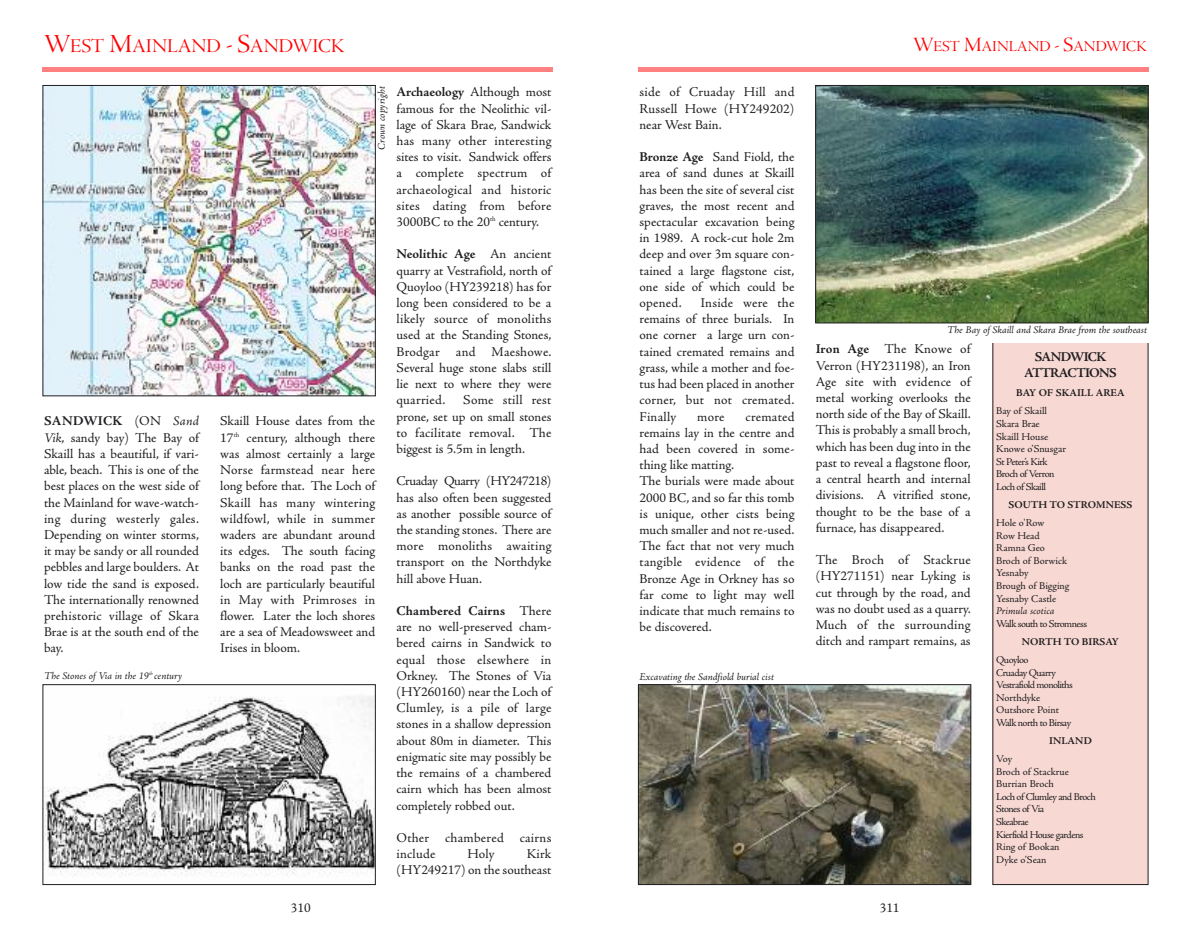
<style>
.page{position:relative;width:1191px;height:936px;background:#fff}
.page>*{position:absolute;margin:0;border:0;box-sizing:border-box;transform-origin:0 0}
.t1{font:20.25px "Adobe Jenson Pro Disp";color:#ff0001}
.t2{font:15.75px "Adobe Jenson Pro Disp";color:#ff0001}
.t3{font:13.5px/16.2px "Adobe Jenson Pro";color:#201e21;text-align:justify}
.t4{font:13.5px/16.2px "Adobe Jenson Pro";letter-spacing:.02em;color:#201e21}
.t5{font:700 13.5px/16.2px "Adobe Jenson Pro";letter-spacing:-.055em;color:#201e21;text-align:center}
.t6{font:10.5px/12.6px "Adobe Jenson Pro";letter-spacing:-.035em;color:#201e21}
.t7{font:italic 10.5px "Adobe Jenson Pro";letter-spacing:-.005em;color:#201e21}
.t8{font:10.5px/12.6px "Adobe Jenson Pro";letter-spacing:-.01em;color:#201e21}
.t9{font:10.5px/12.6px "Adobe Jenson Pro";letter-spacing:-.005em;color:#201e21}
.t10{font:700 10.5px "Adobe Jenson Pro";color:#201e21}
.t11{font:10.5px "Adobe Jenson Pro";letter-spacing:-.055em;color:#201e21}
.s1{font-size:27px}
.s2{font-size:21px}
.s3{font-weight:700}
.s4{font-style:italic}
</style>
<div class="page">
<hr style="left:638px;top:68px;width:510px;height:4px;background:#ff8080">
<img style="left:817px;top:87px;width:329px;height:234px">
<div style="left:815px;top:85px;width:333px;height:238px;border:1px solid #201e21"></div>
<img style="left:640px;top:686px;width:329px;height:196px">
<div style="left:638px;top:684px;width:333px;height:200px;border:1px solid #201e21"></div>
<div style="left:993px;top:342px;width:155px;height:542px;background:#f7d8d2"></div>
<hr style="left:43px;top:68px;width:510px;height:4px;background:#ff8080">
<img style="left:45px;top:87px;width:329px;height:307px">
<div style="left:43px;top:85px;width:333px;height:311px;border:1px solid #201e21"></div>
<img style="left:45px;top:696px;width:329px;height:181px">
<div style="left:43px;top:684px;width:333px;height:200px;border:1px solid #201e21"></div>
<h1 class="t1" style="left:44px;top:39px;width:302px"><span class="s1">W</span>EST <span class="s1">M</span>AINLAND <span class="s1">- S</span>ANDWICK</h1>
<p class="t2" style="left:913px;top:40px;width:235px"><span class="s2">W</span>EST <span class="s2">M</span>AINLAND <span class="s2">- S</span>ANDWICK</p>
<p class="t7" style="left:377px;top:149px;width:64px;rotate:-90deg">Crown copyright</p>
<p class="t3" style="left:44px;top:414px;width:156px"><span class="s3">SANDWICK</span> (ON <span class="s4">Sand Vik</span>, sandy bay) The Bay of Skaill has a beautiful, if vari&shy;able, beach. This is one of the best places on the west side of the Mainland for wave-watch&shy;ing during westerly gales.<br>Depending on winter storms, it may be sandy or all rounded pebbles and large boulders. At low tide the sand is exposed.<br>The internationally renowned prehistoric village of Skara Brae is at the south end of the bay.</p>
<p class="t3" style="left:220px;top:414px;width:156px">Skaill House dates from the 17<sup>th</sup> century, although there was almost certainly a large Norse farmstead near here long before that. The Loch of Skaill has many wintering wildfowl, while in summer waders are abundant around its edges. The south facing banks on the road past the loch are particularly beautiful in May with Primroses in flower. Later the loch shores are a sea of Meadowsweet and Irises in bloom.</p>
<p class="t7" style="left:44px;top:671px;width:140px">The Stones of Via in the 19<sup>th</sup> century</p>
<p class="t3" style="left:396px;top:85px;width:156px"><span class="s3">Archaeology</span> Although most famous for the Neolithic vil&shy;lage of Skara Brae, Sandwick has many other interesting sites to visit. Sandwick offers a complete spectrum of archaeological and historic sites dating from before 3000BC to the 20<sup>th</sup> century.</p>
<p class="t3" style="left:396px;top:247px;width:156px"><span class="s3">Neolithic Age</span> An ancient quarry at Vestrafiold, north of Quoyloo (HY239218) has for long been considered to be a likely source of monoliths used at the Standing Stones, Brodgar and Maeshowe.<br>Several huge stone slabs still lie next to where they were quarried.</p>
<p class="t3" style="left:396px;top:393px;width:156px;text-indent:67px">Some still rest prone, set up on small stones to facilitate removal. The biggest is 5.5m in length.</p>
<p class="t3" style="left:396px;top:474px;width:156px">Cruaday Quarry (HY247218) has also often been suggested as another possible source of the standing stones. There are more monoliths awaiting transport on the Northdyke hill above Huan.</p>
<p class="t3" style="left:396px;top:604px;width:156px"><span class="s3">Chambered Cairns</span> There are no well-preserved cham&shy;bered cairns in Sandwick to equal those elsewhere in Orkney. The Stones of Via (HY260160) near the Loch of Clumley, is a pile of large stones in a shallow depression about 80m in diameter. This enigmatic site may possibly be the remains of a chambered cairn which has been almost completely robbed out.</p>
<p class="t4" style="left:396px;top:831px;width:156px">Other chambered cairns include</p>
<p class="t3" style="left:396px;top:847px;width:156px;text-align:right">Kirk<br>(HY249217) on the southeast</p>
<p class="t3" style="left:467px;top:847px;width:29px">Holy</p>
<p class="t3" style="left:639px;top:85px;width:156px">side of Cruaday Hill and Russell Howe (HY249202) near West Bain.</p>
<p class="t3" style="left:639px;top:150px;width:156px"><span class="s3">Bronze Age</span> Sand Fiold, the area of sand dunes at Skaill has been the site of several cist graves, the most recent and spectacular excavation being in 1989. A rock-cut hole 2m deep and over 3m square con&shy;tained a large flagstone cist, one side of which could be opened.</p>
<p class="t3" style="left:639px;top:296px;width:156px;text-indent:61px">Inside were the remains of three burials. In one corner a large urn con&shy;tained cremated remains and grass, while a mother and foe&shy;tus had been placed in another corner, but not cremated.<br>Finally</p>
<p class="t3" style="left:639px;top:409px;width:156px;text-align:left;text-indent:106px">cremated remains lay in the centre and had been covered in some&shy;thing like matting.<br>The burials were made about<br>2000 BC, and so far this tomb is unique, other cists being much smaller and not re-used.<br>The fact that not very much tangible evidence of the<br>Bronze Age in Orkney has so far come to light may well indicate that much remains to be discovered.</p>
<p class="t3" style="left:697px;top:409px;width:29px">more</p>
<p class="t7" style="left:639px;top:672px;width:136px">Excavating the Sandfiold burial cist</p>
<p class="t7" style="left:947px;top:326px;width:201px">The Bay of Skaill and Skara Brae from the southeast</p>
<p class="t3" style="left:815px;top:342px;width:156px"><span class="s3">Iron Age</span> The Knowe of Verron (HY231198), an Iron Age site with evidence of metal working overlooks the north side of the Bay of Skaill.<br>This is probably a small broch, which has been dug into in the past to reveal a flagstone floor, a central hearth and internal divisions. A vitrified stone, thought to be the base of a furnace, has disappeared.</p>
<p class="t3" style="left:815px;top:553px;width:156px">The Broch of Stackrue (HY271151) near Lyking is cut through by the road, and was no doubt used as a quarry.<br>Much of the surrounding ditch and rampart remains, as</p>
<p class="t5" style="left:1024px;top:350px;width:94px">SANDWICK<br>ATTRACTIONS</p>
<p class="t10" style="left:1016px;top:389px;width:110px">BAY OF SKAILL AREA</p>
<p class="t8" style="left:996px;top:406px;width:71px">Bay of Skaill<br>Skara Brae<br>Skaill House<br>Knowe o’Snusgar<br>St Peter’s Kirk<br>Broch of Verron<br>Loch of Skaill</p>
<p class="t10" style="left:1008px;top:501px;width:125px">SOUTH TO STROMNESS</p>
<p class="t9" style="left:996px;top:517px;width:75px">Hole o'Row<br>Row Head<br>Ramna Geo<br>Broch of Borwick<br>Yesnaby<br>Brough of Bigging<br>Yesnaby Castle</p>
<p class="t7" style="left:996px;top:607px;width:60px">Primula scotica</p>
<p class="t11" style="left:996px;top:619px;width:92px">Walk south to Stromness</p>
<p class="t10" style="left:1022px;top:637px;width:98px">NORTH TO BIRSAY</p>
<p class="t6" style="left:996px;top:654px;width:78px">Quoyloo<br>Cruaday Quarry<br>Vestrafiold monoliths<br>Northdyke<br>Outshore Point<br>Walk north to Birsay</p>
<p class="t10" style="left:1049px;top:736px;width:44px">INLAND</p>
<p class="t6" style="left:996px;top:753px;width:101px">Voy<br>Broch of Stackrue<br>Burrian Broch<br>Loch of Clumley and Broch<br>Stones of Via<br>Skeabrae<br>Kierfiold House gardens<br>Ring of Bookan<br>Dyke o’Sean</p>
<p class="t3" style="left:291px;top:900px;width:21px">310</p>
<p class="t3" style="left:879px;top:900px;width:21px">311</p>
</div>
